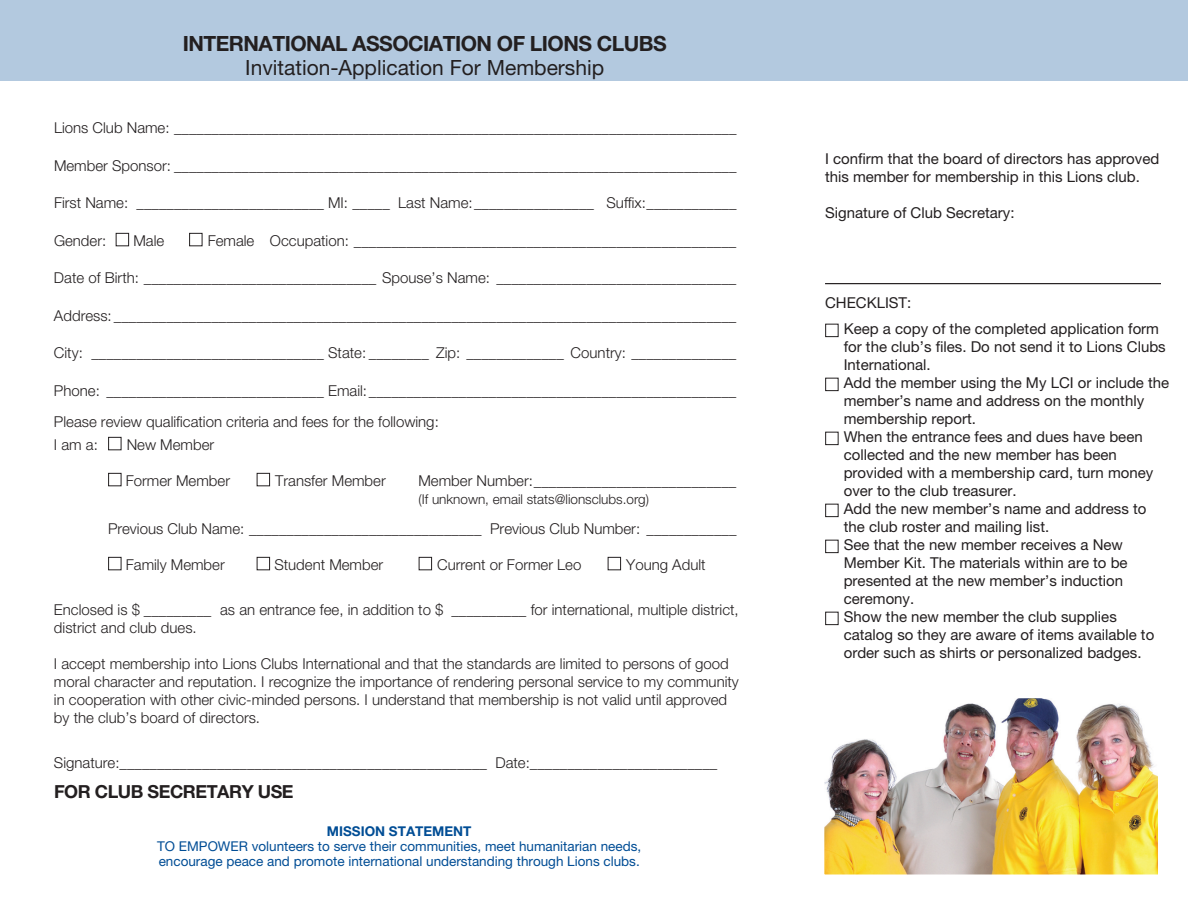
<style>
.page{position:relative;width:1188px;height:918px;background:#fff}
.page>*{position:absolute;margin:0;border:0;box-sizing:border-box;transform-origin:0 0}
.t1{font:700 21px "Helvetica Neue";letter-spacing:-.025em;color:#231f20}
.t2{font:21px "Helvetica Neue";color:#231f20}
.t3{font:700 18px "Helvetica Neue";letter-spacing:-.025em;color:#231f20}
.t4{font:300 15px/18px "Helvetica Neue";color:#231f20}
.t5{font:15px/18px "Helvetica Neue";color:#231f20}
.t6{font:13.5px/15px "Helvetica Neue";color:#014d95}
.t7{font:300 13.5px "Helvetica Neue";color:#231f20}
.t8{font:700 13.5px "Helvetica Neue";color:#014d95}
</style>
<div class="page">
<div style="left:116px;top:233px;width:13px;height:13px;border:1px solid #231f20"></div>
<div style="left:189px;top:233px;width:13px;height:13px;border:1px solid #231f20"></div>
<div style="left:108px;top:437px;width:13px;height:13px;border:1px solid #231f20"></div>
<div style="left:108px;top:473px;width:13px;height:13px;border:1px solid #231f20"></div>
<div style="left:257px;top:473px;width:13px;height:13px;border:1px solid #231f20"></div>
<div style="left:108px;top:557px;width:13px;height:13px;border:1px solid #231f20"></div>
<div style="left:257px;top:557px;width:13px;height:13px;border:1px solid #231f20"></div>
<div style="left:419px;top:557px;width:13px;height:13px;border:1px solid #231f20"></div>
<div style="left:608px;top:557px;width:13px;height:13px;border:1px solid #231f20"></div>
<div style="left:0;top:0;width:1188px;height:81px;background:#b3c9df"></div>
<div style="left:825px;top:324px;width:13px;height:13px;border:1px solid #231f20"></div>
<div style="left:825px;top:378px;width:13px;height:13px;border:1px solid #231f20"></div>
<div style="left:825px;top:432px;width:13px;height:13px;border:1px solid #231f20"></div>
<div style="left:825px;top:504px;width:13px;height:13px;border:1px solid #231f20"></div>
<div style="left:825px;top:540px;width:13px;height:13px;border:1px solid #231f20"></div>
<div style="left:825px;top:612px;width:13px;height:13px;border:1px solid #231f20"></div>
<hr style="left:825px;top:283px;width:336px;height:1px;background:#231f20">
<img style="left:825px;top:699px;width:332px;height:175px">
<div style="left:821px;top:695px;width:340px;height:183px;border:3px solid #fff"></div>
<h1 class="t1" style="left:183px;top:30px;width:485px">INTERNATIONAL ASSOCIATION OF LIONS CLUBS</h1>
<h1 class="t2" style="left:245px;top:55px;width:361px">Invitation-Application For Membership</h1>
<p class="t4" style="left:54px;top:119px;width:684px">Lions Club Name: ___________________________________________________________________________</p>
<p class="t4" style="left:54px;top:156px;width:684px">Member Sponsor: ___________________________________________________________________________</p>
<p class="t4" style="left:54px;top:194px;width:684px">First Name: _________________________ MI: _____ Last Name:________________ Suffix:____________</p>
<p class="t4" style="left:54px;top:231px;width:54px">Gender:</p>
<p class="t4" style="left:133px;top:231px;width:32px">Male</p>
<p class="t4" style="left:208px;top:231px;width:530px">Female Occupation: ___________________________________________________</p>
<p class="t4" style="left:54px;top:269px;width:684px">Date of Birth: _______________________________ Spouse’s Name: ________________________________</p>
<p class="t4" style="left:54px;top:306px;width:684px">Address: ___________________________________________________________________________________</p>
<p class="t4" style="left:54px;top:344px;width:684px">City: _______________________________ State: ________ Zip: _____________ Country: ______________</p>
<p class="t4" style="left:54px;top:374px;width:684px;line-height:31.5px">Phone: _____________________________ Email: _________________________________________________<br>Please review qualification criteria and fees for the following:</p>
<p class="t4" style="left:54px;top:435px;width:45px">I am a:</p>
<p class="t4" style="left:127px;top:435px;width:89px">New Member</p>
<p class="t4" style="left:126px;top:471px;width:106px">Former Member</p>
<p class="t4" style="left:275px;top:471px;width:112px">Transfer Member</p>
<p class="t4" style="left:418px;top:471px;width:319px">Member Number:___________________________</p>
<p class="t7" style="left:418px;top:491px;width:232px">(If unknown, email stats@lionsclubs.org)</p>
<p class="t4" style="left:108px;top:519px;width:630px">Previous Club Name: _______________________________ Previous Club Number: ____________</p>
<p class="t4" style="left:126px;top:555px;width:100px">Family Member</p>
<p class="t4" style="left:274px;top:555px;width:110px">Student Member</p>
<p class="t4" style="left:437px;top:555px;width:146px">Current or Former Leo</p>
<p class="t4" style="left:626px;top:555px;width:81px">Young Adult</p>
<p class="t4" style="left:54px;top:600px;width:686px">Enclosed is $ _________ as an entrance fee, in addition to $ __________ for international, multiple district, district and club dues.</p>
<p class="t4" style="left:54px;top:654px;width:686px">I accept membership into Lions Clubs International and that the standards are limited to persons of good moral character and reputation. I recognize the importance of rendering personal service to my community in cooperation with other civic-minded persons. I understand that membership is not valid until approved by the club’s board of directors.</p>
<p class="t4" style="left:54px;top:753px;width:665px">Signature:_________________________________________________ Date:_________________________</p>
<p class="t3" style="left:54px;top:780px;width:241px">FOR CLUB SECRETARY USE</p>
<p class="t8" style="left:327px;top:823px;width:146px">MISSION STATEMENT</p>
<p class="t6" style="left:157px;top:839px;width:486px">TO EMPOWER volunteers to serve their communities, meet humanitarian needs, encourage peace and promote international understanding through Lions clubs.</p>
<p class="t5" style="left:825px;top:150px;width:336px">I confirm that the board of directors has approved this member for membership in this Lions club.</p>
<p class="t5" style="left:825px;top:204px;width:191px">Signature of Club Secretary:</p>
<p class="t5" style="left:844px;top:290px;width:317px;line-height:25.5px;text-indent:-19px">CHECKLIST:<br>Keep a copy of the completed application form</p>
<p class="t5" style="left:844px;top:337px;width:327px">for the club’s files. Do not send it to Lions Clubs International.<br>Add the member using the My LCI or include the member’s name and address on the monthly membership report.<br>When the entrance fees and dues have been collected and the new member has been provided with a membership card, turn money over to the club treasurer.<br>Add the new member’s name and address to the club roster and mailing list.<br>See that the new member receives a New Member Kit. The materials within are to be presented at the new member’s induction ceremony.<br>Show the new member the club supplies catalog so they are aware of items available to order such as shirts or personalized badges.</p>
</div>
